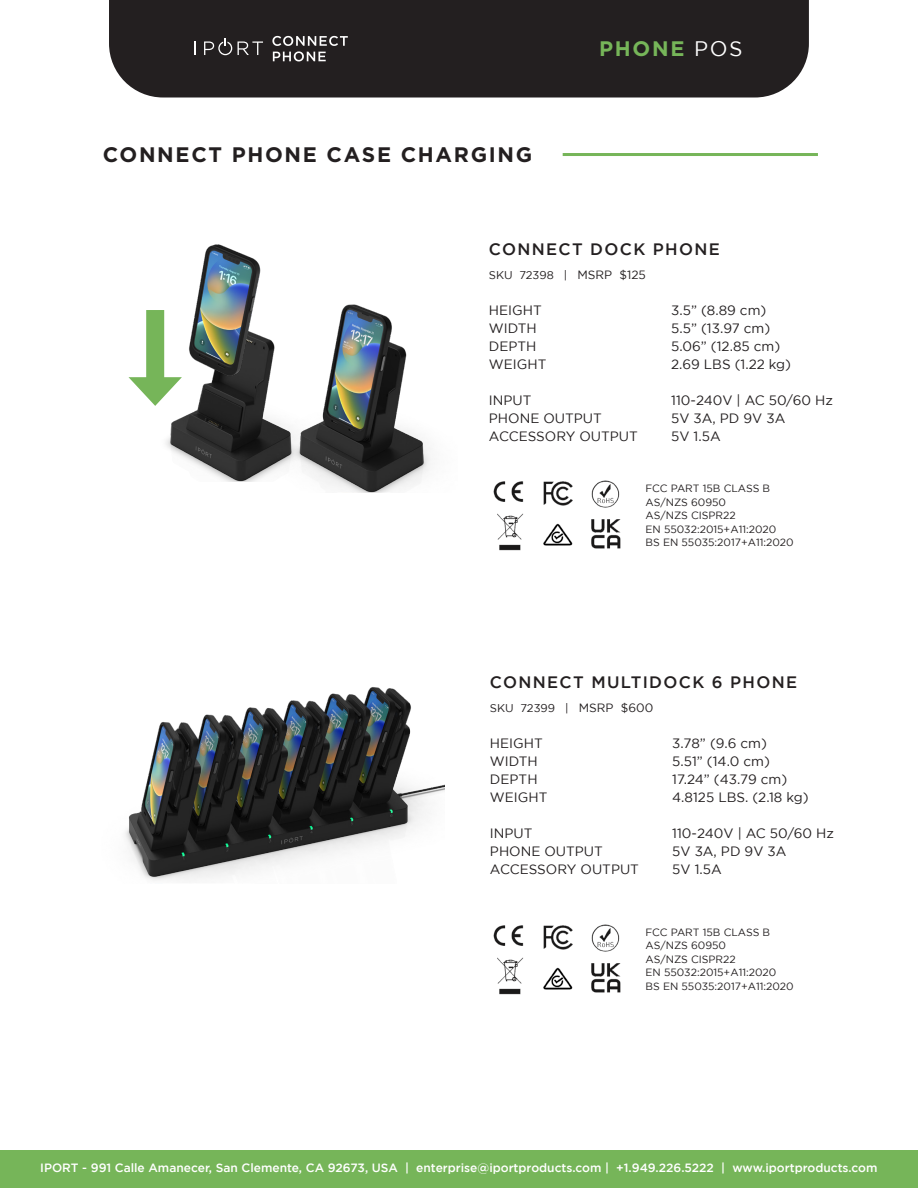
<style>
.page{position:relative;width:918px;height:1188px;background:#fff}
.page>*{position:absolute;margin:0;border:0;box-sizing:border-box;transform-origin:0 0}
.t1{font:700 21px "Gotham";letter-spacing:.08em;color:#231f20}
.t2{font:700 21px "Gotham";letter-spacing:.08em;color:#76b559}
.t3{font:500 16.5px "Gotham";letter-spacing:.08em;color:#231f20}
.t4{font:13.5px "Gotham";color:#231f20}
.t5{font:500 12px "Gotham";color:#fff}
.t6{font:11.25px "Gotham";color:#231f20}
.t7{font:10.5px "Gotham";color:#231f20}
.s1{font-weight:400;color:#fff}
.s2{font-size:12px}
</style>
<div class="page">
<div style="left:109px;top:0;width:700px;height:98px;background:#231f20"></div>
<div style="left:0;top:1150px;width:918px;height:38px;background:#76b559"></div>
<hr style="left:563px;top:153px;width:255px;height:3px;background:#76b559">
<img style="left:125px;top:687px;width:319px;height:194px">
<img style="left:128px;top:310px;width:116px;height:171px">
<img style="left:244px;top:309px;width:187px;height:183px">
<div style="left:146px;top:310px;width:18px;height:78px;background:#76b559"></div>
<svg style="left:129px;top:377px;width:38px;height:29px"></svg>
<img style="left:493px;top:480px;width:128px;height:71px">
<img style="left:493px;top:924px;width:128px;height:71px">
<svg style="left:195px;top:41px;width:1px;height:14px"></svg>
<svg style="left:238px;top:41px;width:25px;height:14px"></svg>
<svg style="left:204px;top:39px;width:28px;height:16px"></svg>
<svg style="left:272px;top:36px;width:76px;height:25px;background:#595657"></svg>
<img style="left:167px;top:244px;width:201px;height:175px">
<p class="t1" style="left:103px;top:142px;width:431px">CONNECT PHONE CASE CHARGING</p>
<p class="t2" style="left:599px;top:37px;width:145px">PHONE <span class="s1">POS</span></p>
<p class="t3" style="left:489px;top:240px;width:232px">CONNECT DOCK PHONE</p>
<p class="t6" style="left:489px;top:269px;width:158px">SKU 72398 | <span class="s2">MSRP $125</span></p>
<p class="t4" style="left:489px;top:303px;width:54px">HEIGHT</p>
<p class="t4" style="left:671px;top:303px;width:97px">3.5” (8.89 cm)</p>
<p class="t4" style="left:489px;top:321px;width:49px">WIDTH</p>
<p class="t4" style="left:671px;top:321px;width:101px">5.5” (13.97 cm)</p>
<p class="t4" style="left:489px;top:339px;width:49px">DEPTH</p>
<p class="t4" style="left:671px;top:339px;width:111px">5.06” (12.85 cm)</p>
<p class="t4" style="left:489px;top:357px;width:59px">WEIGHT</p>
<p class="t4" style="left:671px;top:357px;width:121px">2.69 LBS (1.22 kg)</p>
<p class="t4" style="left:489px;top:393px;width:44px">INPUT</p>
<p class="t4" style="left:671px;top:393px;width:163px">110-240V | AC 50/60 Hz</p>
<p class="t4" style="left:489px;top:411px;width:114px">PHONE OUTPUT</p>
<p class="t4" style="left:671px;top:411px;width:116px">5V 3A, PD 9V 3A</p>
<p class="t4" style="left:489px;top:429px;width:151px">ACCESSORY OUTPUT</p>
<p class="t4" style="left:671px;top:429px;width:51px">5V 1.5A</p>
<p class="t7" style="left:646px;top:483px;width:126px">FCC PART 15B CLASS B</p>
<p class="t7" style="left:646px;top:496px;width:82px">AS/NZS 60950</p>
<p class="t7" style="left:646px;top:510px;width:92px">AS/NZS CISPR22</p>
<p class="t7" style="left:646px;top:523px;width:132px">EN 55032:2015+A11:2020</p>
<p class="t7" style="left:646px;top:537px;width:150px">BS EN 55035:2017+A11:2020</p>
<p class="t3" style="left:490px;top:673px;width:309px">CONNECT MULTIDOCK 6 PHONE</p>
<p class="t6" style="left:490px;top:702px;width:165px">SKU 72399 | <span class="s2">MSRP $600</span></p>
<p class="t4" style="left:490px;top:736px;width:54px">HEIGHT</p>
<p class="t4" style="left:672px;top:736px;width:96px">3.78” (9.6 cm)</p>
<p class="t4" style="left:490px;top:754px;width:49px">WIDTH</p>
<p class="t4" style="left:672px;top:754px;width:99px">5.51” (14.0 cm)</p>
<p class="t4" style="left:490px;top:772px;width:49px">DEPTH</p>
<p class="t4" style="left:672px;top:772px;width:116px">17.24” (43.79 cm)</p>
<p class="t4" style="left:490px;top:790px;width:59px">WEIGHT</p>
<p class="t4" style="left:672px;top:790px;width:138px">4.8125 LBS. (2.18 kg)</p>
<p class="t4" style="left:490px;top:826px;width:44px">INPUT</p>
<p class="t4" style="left:672px;top:826px;width:163px">110-240V | AC 50/60 Hz</p>
<p class="t4" style="left:490px;top:844px;width:114px">PHONE OUTPUT</p>
<p class="t4" style="left:672px;top:844px;width:116px">5V 3A, PD 9V 3A</p>
<p class="t4" style="left:490px;top:862px;width:151px">ACCESSORY OUTPUT</p>
<p class="t4" style="left:672px;top:862px;width:51px">5V 1.5A</p>
<p class="t7" style="left:646px;top:926px;width:126px">FCC PART 15B CLASS B</p>
<p class="t7" style="left:646px;top:940px;width:82px">AS/NZS 60950</p>
<p class="t7" style="left:646px;top:953px;width:92px">AS/NZS CISPR22</p>
<p class="t7" style="left:646px;top:967px;width:132px">EN 55032:2015+A11:2020</p>
<p class="t7" style="left:646px;top:980px;width:150px">BS EN 55035:2017+A11:2020</p>
<p class="t5" style="left:40px;top:1161px;width:839px">IPORT - 991 Calle Amanecer, San Clemente, CA 92673, USA | enterprise@iportproducts.com | +1.949.226.5222 | www.iportproducts.com</p>
</div>
